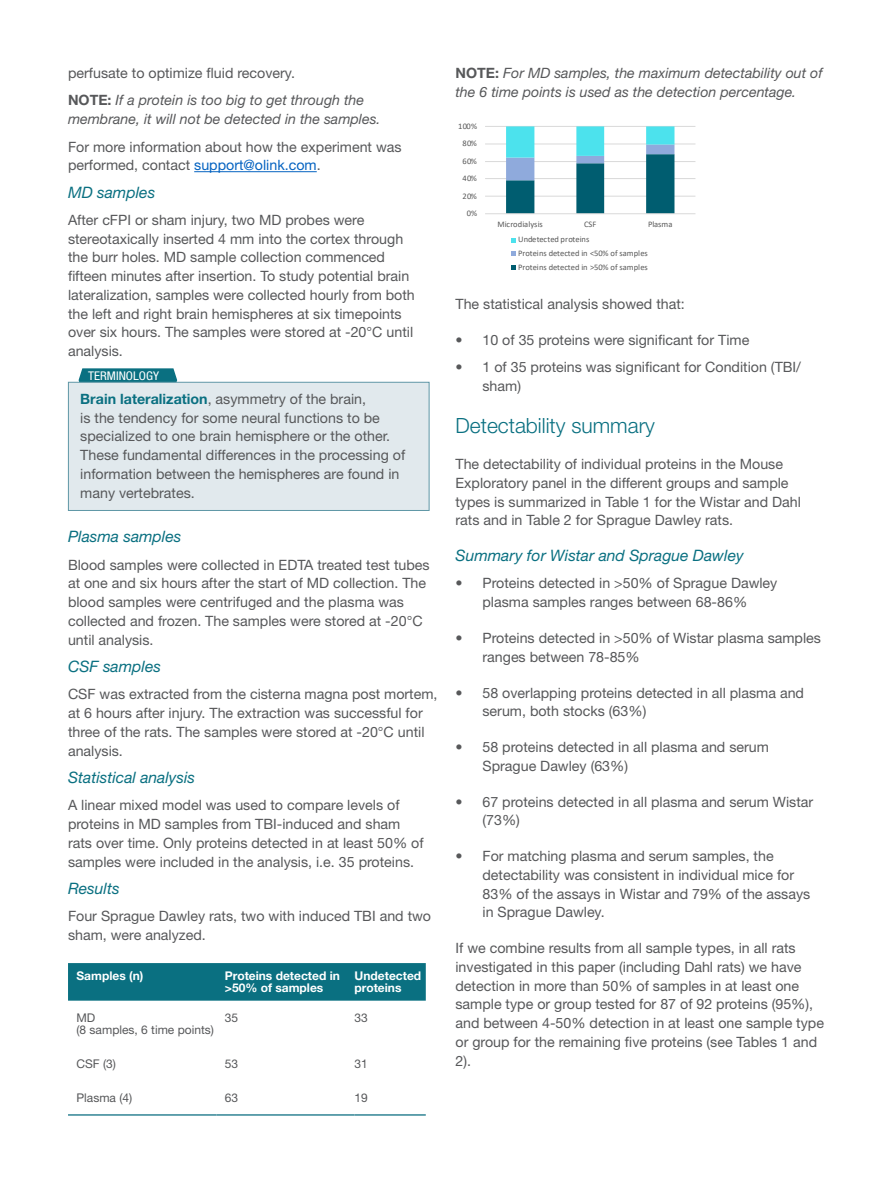
<style>
.page{position:relative;width:893px;height:1191px;background:#fff}
.page>*{position:absolute;margin:0;border:0;box-sizing:border-box;transform-origin:0 0}
.Headline{font:300 21px "Helvetica Neue LT Std";color:#0a7081}
.Headline-2{font:italic 15.75px "Helvetica Neue LT Std";color:#0a7081}
.Headline-3{font:14.25px/18.8px "Helvetica Neue LT Std";color:#57585a}
.Headline-4{font:italic 14.25px/18.8px "Helvetica Neue LT Std";color:#57585a}
.Table_9_pkt{font:700 12px/12px "Helvetica Neue LT Std";color:#fff}
.Table_9_pkt-2{font:12px/12px "Helvetica Neue LT Std";color:#57585a}
.Headline-5{font:condensed 12px "Helvetica Neue LT Std";color:#fff;scale:1.08 1}
.t1{font:8.55px/13.6px "Calibri";letter-spacing:.005em;color:#595959}
.s1{font-weight:700;font-style:normal}
.s2{color:#0563c1}
.s3{font-weight:700;color:#0a7081}
</style>
<div class="page">
<hr style="left:194px;top:171px;width:123px;height:1px;background:#0563c1">
<svg style="left:79px;top:368px;width:98px;height:14px"></svg>
<div style="left:68px;top:382px;width:361px;height:129px;background:#e1e9ed;border:1px solid #5f97a6"></div>
<div style="left:68px;top:963px;width:358px;height:37px;background:#0a7081"></div>
<hr style="left:68px;top:1114px;width:148px;height:1px;background:#318494">
<hr style="left:216px;top:1114px;width:139px;height:1px;background:#318494">
<hr style="left:355px;top:1114px;width:71px;height:1px;background:#318494">
<hr style="left:485px;top:196px;width:210px;height:1px;background:#d9d9d9">
<hr style="left:485px;top:178px;width:210px;height:1px;background:#d9d9d9">
<hr style="left:485px;top:161px;width:210px;height:1px;background:#d9d9d9">
<hr style="left:485px;top:144px;width:210px;height:1px;background:#d9d9d9">
<hr style="left:485px;top:126px;width:210px;height:1px;background:#d9d9d9">
<svg style="left:506px;top:126px;width:168px;height:87px"></svg>
<hr style="left:485px;top:213px;width:210px;height:1px;background:#d9d9d9">
<svg style="left:511px;top:238px;width:5px;height:4px"></svg>
<svg style="left:511px;top:251px;width:5px;height:5px"></svg>
<svg style="left:511px;top:265px;width:5px;height:5px"></svg>
<p class="Headline-3" style="left:68px;top:64px;width:228px">perfusate to optimize fluid recovery.</p>
<p class="Headline-4" style="left:68px;top:91px;width:314px"><span class="s1">NOTE:</span> If a protein is too big to get through the membrane, it will not be detected in the samples.</p>
<p class="Headline-3" style="left:68px;top:137px;width:335px">For more information about how the experiment was performed, contact <span class="s2">support@olink.com</span>.</p>
<p class="Headline-2" style="left:68px;top:183px;width:89px">MD samples</p>
<p class="Headline-3" style="left:68px;top:210px;width:348px">After cFPI or sham injury, two MD probes were stereotaxically inserted 4 mm into the cortex through the burr holes. MD sample collection commenced fifteen minutes after insertion. To study potential brain lateralization, samples were collected hourly from both the left and right brain hemispheres at six timepoints over six hours. The samples were stored at -20°C until analysis.</p>
<p class="Headline-5" style="left:88px;top:369px;width:67px">TERMINOLOGY</p>
<p class="Headline-3" style="left:80px;top:389px;width:326px"><span class="s3">Brain lateralization</span>, asymmetry of the brain,<br>is the tendency for some neural functions to be specialized to one brain hemisphere or the other.<br>These fundamental differences in the processing of information between the hemispheres are found in many vertebrates.</p>
<p class="Headline-2" style="left:68px;top:527px;width:115px">Plasma samples</p>
<p class="Headline-3" style="left:68px;top:555px;width:363px">Blood samples were collected in EDTA treated test tubes at one and six hours after the start of MD collection. The blood samples were centrifuged and the plasma was collected and frozen. The samples were stored at -20°C until analysis.</p>
<p class="Headline-2" style="left:68px;top:657px;width:95px">CSF samples</p>
<p class="Headline-3" style="left:68px;top:684px;width:371px">CSF was extracted from the cisterna magna post mortem, at 6 hours after injury. The extraction was successful for three of the rats. The samples were stored at -20°C until analysis.</p>
<p class="Headline-2" style="left:68px;top:768px;width:129px">Statistical analysis</p>
<p class="Headline-3" style="left:68px;top:795px;width:357px">A linear mixed model was used to compare levels of proteins in MD samples from TBI-induced and sham rats over time. Only proteins detected in at least 50% of samples were included in the analysis, i.e. 35 proteins.</p>
<p class="Headline-2" style="left:68px;top:879px;width:53px">Results</p>
<p class="Headline-3" style="left:68px;top:906px;width:365px">Four Sprague Dawley rats, two with induced TBI and two sham, were analyzed.</p>
<p class="Table_9_pkt" style="left:77px;top:969px;width:68px">Samples (n)</p>
<p class="Table_9_pkt" style="left:225px;top:969px;width:117px">Proteins detected in &gt;50% of samples</p>
<p class="Table_9_pkt" style="left:355px;top:969px;width:68px">Undetected proteins</p>
<p class="Table_9_pkt-2" style="left:77px;top:1011px;width:139px">MD<br>(8 samples, 6 time points)</p>
<p class="Table_9_pkt-2" style="left:225px;top:1011px;width:15px">35</p>
<p class="Table_9_pkt-2" style="left:355px;top:1011px;width:15px">33</p>
<p class="Table_9_pkt-2" style="left:77px;top:1057px;width:41px">CSF (3)</p>
<p class="Table_9_pkt-2" style="left:225px;top:1057px;width:15px">53</p>
<p class="Table_9_pkt-2" style="left:355px;top:1057px;width:15px">31</p>
<p class="Table_9_pkt-2" style="left:77px;top:1091px;width:57px">Plasma (4)</p>
<p class="Table_9_pkt-2" style="left:225px;top:1091px;width:15px">63</p>
<p class="Table_9_pkt-2" style="left:355px;top:1091px;width:15px">19</p>
<p class="Headline-4" style="left:455px;top:64px;width:369px"><span class="s1">NOTE:</span> For MD samples, the maximum detectability out of the 6 time points is used as the detection percentage.</p>
<p class="t1" style="left:458px;top:119px;width:21px">100%</p>
<p class="t1" style="left:462px;top:136px;width:16px">80%</p>
<p class="t1" style="left:462px;top:154px;width:16px">60%</p>
<p class="t1" style="left:462px;top:171px;width:16px">40%</p>
<p class="t1" style="left:462px;top:189px;width:16px">20%</p>
<p class="t1" style="left:467px;top:206px;width:12px">0%</p>
<p class="t1" style="left:497px;top:217px;width:47px">Microdialysis</p>
<p class="t1" style="left:584px;top:217px;width:14px">CSF</p>
<p class="t1" style="left:648px;top:217px;width:26px">Plasma</p>
<p class="t1" style="left:518px;top:233px;width:131px">Undetected proteins<br>Proteins detected in &lt;50% of samples<br>Proteins detected in &gt;50% of samples</p>
<p class="Headline-3" style="left:455px;top:294px;width:231px">The statistical analysis showed that:</p>
<p class="Headline-3" style="left:455px;top:330px;width:295px">• 10 of 35 proteins were significant for Time</p>
<p class="Headline-3" style="left:482px;top:357px;width:320px;text-indent:-27px">• 1 of 35 proteins was significant for Condition (TBI/ sham)</p>
<p class="Headline" style="left:455px;top:413px;width:201px">Detectability summary</p>
<p class="Headline-3" style="left:455px;top:454px;width:347px">The detectability of individual proteins in the Mouse Exploratory panel in the different groups and sample types is summarized in Table 1 for the Wistar and Dahl rats and in Table 2 for Sprague Dawley rats.</p>
<p class="Headline-2" style="left:455px;top:546px;width:290px">Summary for Wistar and Sprague Dawley</p>
<p class="Headline-3" style="left:455px;top:574px;width:323px;text-align:center">• Proteins detected in &gt;50% of Sprague Dawley plasma samples ranges between 68-86%</p>
<p class="Headline-3" style="left:482px;top:628px;width:340px;text-indent:-27px">• Proteins detected in &gt;50% of Wistar plasma samples ranges between 78-85%</p>
<p class="Headline-3" style="left:482px;top:683px;width:323px;text-indent:-27px">• 58 overlapping proteins detected in all plasma and serum, both stocks (63%)</p>
<p class="Headline-3" style="left:482px;top:737px;width:288px;text-indent:-27px">• 58 proteins detected in all plasma and serum<br>Sprague Dawley (63%)</p>
<p class="Headline-3" style="left:482px;top:792px;width:332px;text-indent:-27px">• 67 proteins detected in all plasma and serum Wistar (73%)</p>
<p class="Headline-3" style="left:482px;top:846px;width:329px;text-indent:-27px">• For matching plasma and serum samples, the detectability was consistent in individual mice for 83% of the assays in Wistar and 79% of the assays in Sprague Dawley.</p>
<p class="Headline-3" style="left:455px;top:938px;width:370px">If we combine results from all sample types, in all rats investigated in this paper (including Dahl rats) we have detection in more than 50% of samples in at least one sample type or group tested for 87 of 92 proteins (95%), and between 4-50% detection in at least one sample type or group for the remaining five proteins (see Tables 1 and 2).</p>
</div>
